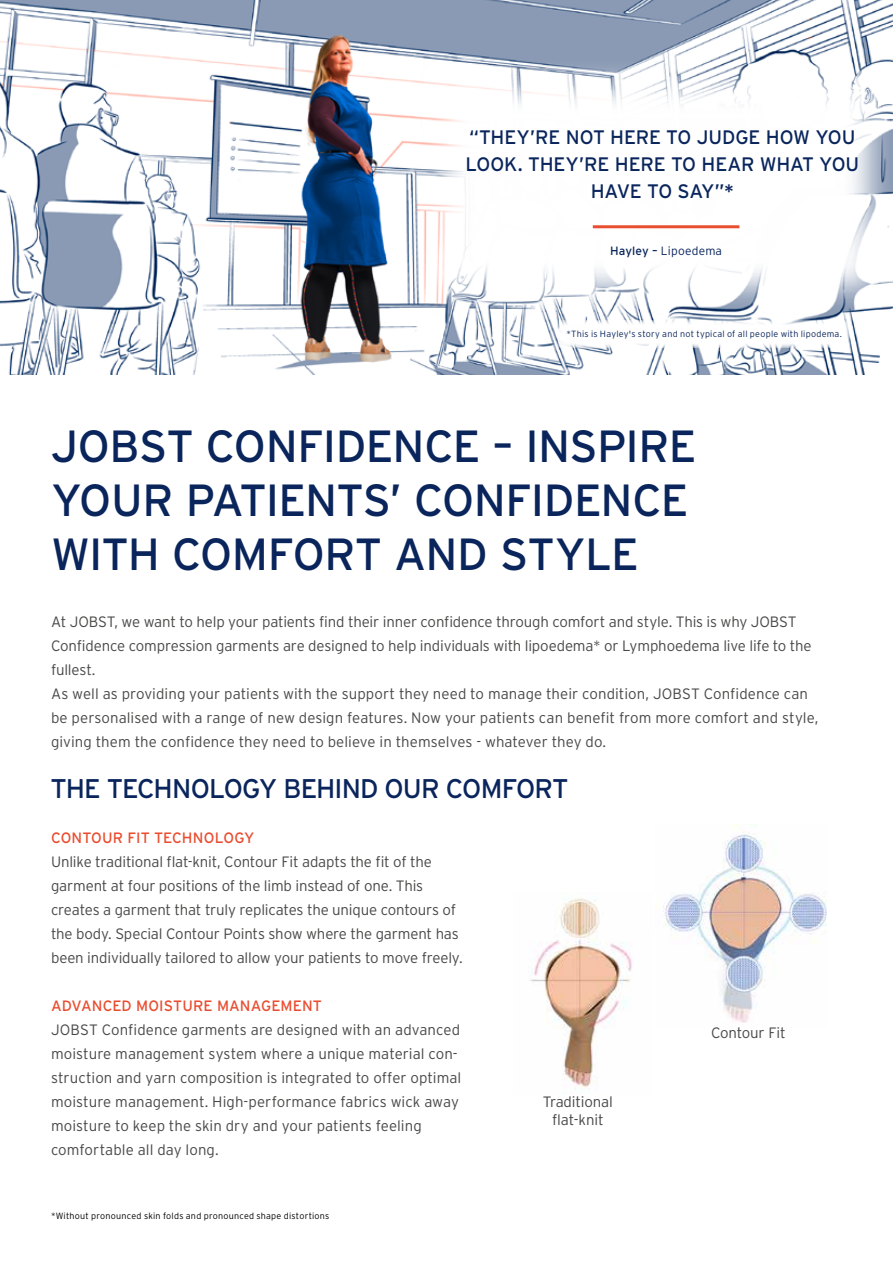
<style>
.page{position:relative;width:893px;height:1263px;background:#fff}
.page>*{position:absolute;margin:0;border:0;box-sizing:border-box;transform-origin:0 0}
.t1{font:45px/54px "Interstate";letter-spacing:-.015em;color:#09255c}
.t2{font:27px "Interstate";letter-spacing:-.03em;color:#09255c}
.t3{font:19.5px/27px "Interstate";letter-spacing:-.01em;color:#09255c;text-align:center}
.t4{font:300 15px/24px "Interstate";letter-spacing:-.005em;color:#494948}
.t5{font:15px "Interstate";letter-spacing:.005em;color:#e94e31}
.t6{font:300 12px "Interstate";letter-spacing:.015em;color:#09255c}
.t7{font:300 9px "Interstate";letter-spacing:.025em;color:#09255c}
.t8{font:300 9px "Interstate";letter-spacing:.025em;color:#000}
.s1{font-weight:400}
</style>
<div class="page">
<img style="left:0;top:0;width:893px;height:375px">
<img style="left:421px;top:57px;width:472px;height:257px">
<hr style="left:593px;top:225px;width:146px;height:3px;background:#e94e31">
<img style="left:530px;top:898px;width:102px;height:191px">
<img style="left:655px;top:825px;width:171px;height:198px">
<div style="left:558px;top:320px;width:291px;height:28px;background:#fff"></div>
<h3 class="t3" style="left:465px;top:124px;width:395px">“THEY’RE NOT HERE TO JUDGE HOW YOU<br>LOOK. THEY’RE HERE TO HEAR WHAT YOU<br>HAVE TO SAY”*</h3>
<p class="t6" style="left:610px;top:244px;width:113px"><span class="s1">Hayley –</span> Lipoedema</p>
<p class="t7" style="left:566px;top:329px;width:277px">*This is Hayley's story and not typical of all people with lipodema.</p>
<h1 class="t1" style="left:51px;top:419px;width:647px">JOBST CONFIDENCE – INSPIRE<br>YOUR PATIENTS’ CONFIDENCE<br>WITH COMFORT AND STYLE</h1>
<p class="t4" style="left:51px;top:610px;width:769px">At JOBST, we want to help your patients find their inner confidence through comfort and style. This is why JOBST Confidence compression garments are designed to help individuals with lipoedema* or Lymphoedema live life to the fullest.<br>As well as providing your patients with the support they need to manage their condition, JOBST Confidence can be personalised with a range of new design features. Now your patients can benefit from more comfort and style, giving them the confidence they need to believe in themselves - whatever they do.</p>
<h2 class="t2" style="left:50px;top:773px;width:520px">THE TECHNOLOGY BEHIND OUR COMFORT</h2>
<p class="t5" style="left:51px;top:829px;width:205px">CONTOUR FIT TECHNOLOGY</p>
<p class="t4" style="left:51px;top:850px;width:413px">Unlike traditional flat-knit, Contour Fit adapts the fit of the garment at four positions of the limb instead of one. This creates a garment that truly replicates the unique contours of the body. Special Contour Points show where the garment has been individually tailored to allow your patients to move freely.</p>
<p class="t5" style="left:51px;top:997px;width:272px">ADVANCED MOISTURE MANAGEMENT</p>
<p class="t4" style="left:51px;top:1018px;width:412px">JOBST Confidence garments are designed with an advanced moisture management system where a unique material con&shy;struction and yarn composition is integrated to offer optimal moisture management. High-performance fabrics wick away moisture to keep the skin dry and your patients feeling comfortable all day long.</p>
<p class="t8" style="left:51px;top:1211px;width:280px">*Without pronounced skin folds and pronounced shape distortions</p>
<p class="t4" style="left:543px;top:1092px;width:72px;line-height:18px;text-align:center">Traditional flat-knit</p>
<p class="t4" style="left:711px;top:1021px;width:76px">Contour Fit</p>
</div>
